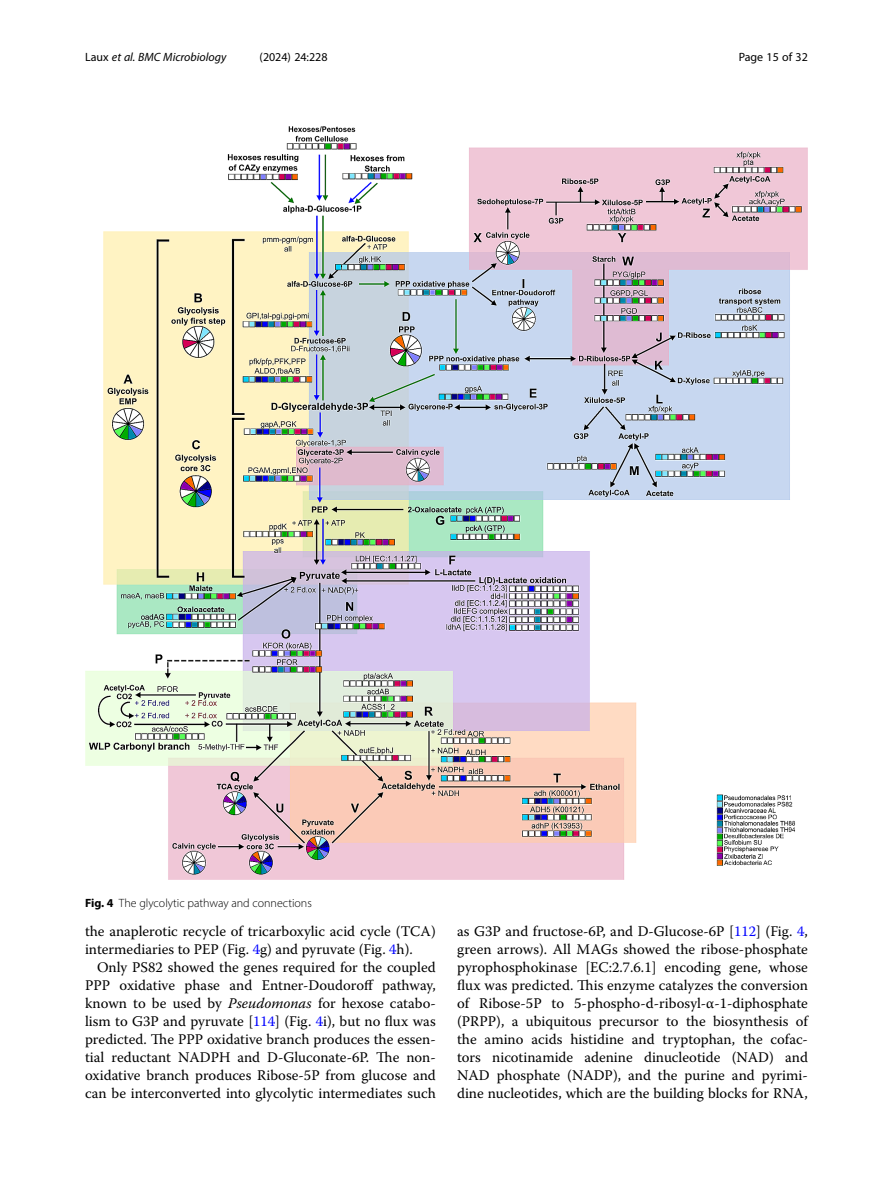
<style>
.page{position:relative;width:893px;height:1191px;background:#fff}
.page>*{position:absolute;margin:0;border:0;box-sizing:border-box;transform-origin:0 0}
.Body_Text_Indent{font:14.7px/18px "Warnock Pro";color:#000;text-align:justify}
.Figure_Caption{font:300 12px "Myriad Pro";color:#000}
.t1{font:italic 12px "Myriad Pro";color:#000}
.t2{font:12px "Myriad Pro";color:#000}
.s1{font-style:normal}
.s2{font-weight:700}
.s3{color:#00f}
.s4{font-style:italic}
</style>
<div class="page">
<img style="left:85px;top:126px;width:723px;height:753px">
<p class="t1" style="left:85px;top:50px;width:143px"><span class="s1">Laux</span> et al. BMC Microbiology</p>
<p class="t2" style="left:260px;top:50px;width:70px">(2024) 24:228</p>
<p class="t2" style="left:739px;top:50px;width:71px">Page 15 of 32</p>
<p class="Figure_Caption" style="left:85px;top:895px;width:228px"><span class="s2">Fig. 4</span> The glycolytic pathway and connections</p>
<p class="Body_Text_Indent" style="left:85px;top:922px;width:352px">the anaplerotic recycle of tricarboxylic acid cycle (TCA) intermediaries to PEP (Fig. <span class="s3">4</span>g) and pyruvate (Fig. <span class="s3">4</span>h).</p>
<p class="Body_Text_Indent" style="left:85px;top:958px;width:352px;text-indent:12px">Only PS82 showed the genes required for the coupled PPP oxidative phase and Entner-Doudoroff pathway, known to be used by <span class="s4">Pseudomonas</span> for hexose catabo&shy;lism to G3P and pyruvate [<span class="s3">114</span>] (Fig. <span class="s3">4</span>i), but no flux was predicted. The PPP oxidative branch produces the essen&shy;tial reductant NADPH and D-Gluconate-6P. The non&shy;oxidative branch produces Ribose-5P from glucose and can be interconverted into glycolytic intermediates such</p>
<p class="Body_Text_Indent" style="left:457px;top:922px;width:352px">as G3P and fructose-6P, and D-Glucose-6P [<span class="s3">112</span>] (Fig. <span class="s3">4</span>, green arrows). All MAGs showed the ribose-phosphate pyrophosphokinase [EC:2.7.6.1] encoding gene, whose flux was predicted. This enzyme catalyzes the conversion of Ribose-5P to 5-phospho-d-ribosyl-α-1-diphosphate (PRPP), a ubiquitous precursor to the biosynthesis of the amino acids histidine and tryptophan, the cofac&shy;tors nicotinamide adenine dinucleotide (NAD) and NAD phosphate (NADP), and the purine and pyrimi&shy;dine nucleotides, which are the building blocks for RNA,</p>
</div>
